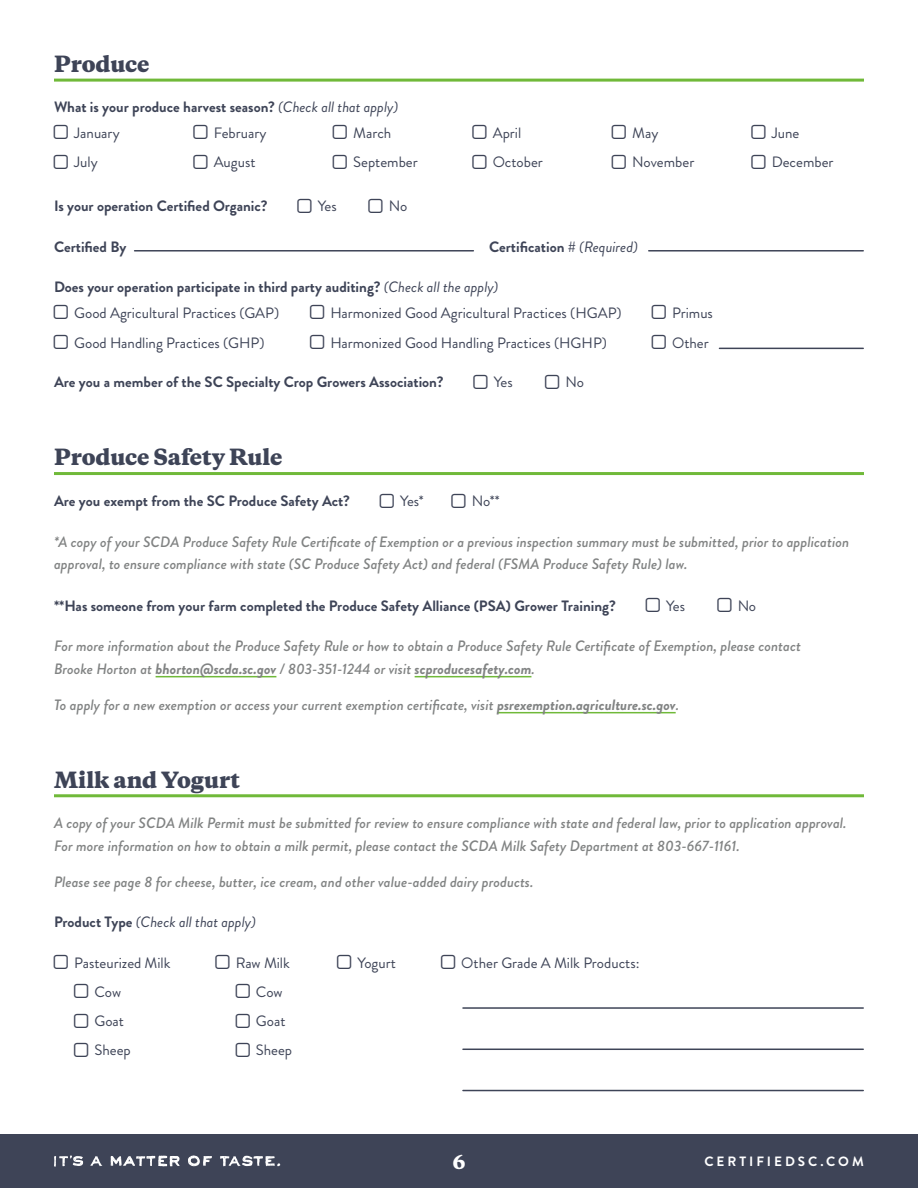
<style>
.page{position:relative;width:918px;height:1188px;background:#fff}
.page>*{position:absolute;margin:0;border:0;box-sizing:border-box;transform-origin:0 0}
.t1{font:800 21px "Copernicus";color:#3e4457}
.t2{font:800 18px "Copernicus";color:#fff}
.t3{font:italic 500 15px/22.5px "Brandon Grotesque";color:#818383}
.t4{font:700 15px "Brandon Grotesque";color:#3e4457}
.t5{font:15px/29.2px "Brandon Grotesque";color:#3e4457}
.t6{font:italic 15px "Brandon Grotesque";color:#3e4457}
.t7{font:700 13.5px "Brandon Grotesque";letter-spacing:.22em;color:#fff}
.s1{font-weight:400;font-style:italic}
.s2{font-weight:700}
.s3{font-weight:700;font-style:normal}
</style>
<div class="page">
<div style="left:0;top:1134px;width:918px;height:54px;background:#3e4457"></div>
<svg style="left:188px;top:1156px;width:24px;height:10px"></svg>
<svg style="left:111px;top:1156px;width:69px;height:11px"></svg>
<svg style="left:90px;top:1156px;width:12px;height:10px"></svg>
<svg style="left:220px;top:1156px;width:60px;height:10px"></svg>
<svg style="left:54px;top:1155px;width:29px;height:12px"></svg>
<hr style="left:649px;top:250px;width:214px;height:2px;background:#3e4457">
<hr style="left:135px;top:250px;width:338px;height:2px;background:#3e4457">
<hr style="left:54px;top:794px;width:810px;height:3px;background:#70b939">
<hr style="left:54px;top:79px;width:810px;height:3px;background:#70b939">
<hr style="left:54px;top:472px;width:810px;height:3px;background:#70b939">
<hr style="left:719px;top:348px;width:144px;height:1px;background:#3e4457">
<hr style="left:463px;top:1007px;width:400px;height:2px;background:#3e4457">
<hr style="left:463px;top:1049px;width:400px;height:1px;background:#3e4457">
<hr style="left:463px;top:1090px;width:400px;height:1px;background:#3e4457">
<hr style="left:156px;top:676px;width:120px;height:1px;background:#70b939">
<hr style="left:415px;top:676px;width:116px;height:1px;background:#70b939">
<hr style="left:497px;top:712px;width:179px;height:1px;background:#70b939">
<h1 class="t1" style="left:54px;top:50px;width:97px">Produce</h1>
<p class="t4" style="left:54px;top:97px;width:346px">What is your produce harvest season? <span class="s1">(Check all that apply)</span></p>
<p class="t5" style="left:74px;top:118px;width:47px">January<br>July</p>
<p class="t5" style="left:214px;top:118px;width:54px">February<br>August</p>
<p class="t5" style="left:353px;top:118px;width:66px">March<br>September</p>
<p class="t5" style="left:493px;top:118px;width:52px">April<br>October</p>
<p class="t5" style="left:632px;top:118px;width:64px">May<br>November</p>
<p class="t5" style="left:772px;top:118px;width:63px">June<br>December</p>
<p class="t5" style="left:318px;top:192px;width:21px">Yes</p>
<p class="t5" style="left:389px;top:192px;width:20px">No</p>
<p class="t4" style="left:54px;top:196px;width:215px">Is your operation Certified Organic?</p>
<p class="t4" style="left:54px;top:236px;width:74px">Certified By</p>
<p class="t4" style="left:489px;top:236px;width:150px">Certification # <span class="s1">(Required)</span></p>
<p class="t4" style="left:54px;top:276px;width:446px">Does your operation participate in third party auditing? <span class="s1">(Check all the apply)</span></p>
<p class="t5" style="left:74px;top:298px;width:207px;line-height:30px">Good Agricultural Practices (GAP)<br>Good Handling Practices (GHP)</p>
<p class="t5" style="left:330px;top:298px;width:293px;line-height:30px">Harmonized Good Agricultural Practices (HGAP)<br>Harmonized Good Handling Practices (HGHP)</p>
<p class="t5" style="left:672px;top:298px;width:42px">Primus</p>
<p class="t5" style="left:672px;top:328px;width:38px">Other</p>
<p class="t4" style="left:54px;top:372px;width:391px">Are you a member of the SC Specialty Crop Growers Association?</p>
<p class="t5" style="left:494px;top:368px;width:21px">Yes</p>
<p class="t5" style="left:565px;top:368px;width:20px">No</p>
<h1 class="t1" style="left:54px;top:443px;width:230px">Produce Safety Rule</h1>
<p class="t4" style="left:54px;top:491px;width:297px">Are you exempt from the SC Produce Safety Act?</p>
<p class="t5" style="left:400px;top:487px;width:25px">Yes*</p>
<p class="t5" style="left:472px;top:487px;width:29px">No**</p>
<p class="t3" style="left:54px;top:531px;width:797px">*A copy of your SCDA Produce Safety Rule Certificate of Exemption or a previous inspection summary must be submitted, prior to application approval, to ensure compliance with state (SC Produce Safety Act) and federal (FSMA Produce Safety Rule) law.</p>
<p class="t4" style="left:54px;top:595px;width:563px">**Has someone from your farm completed the Produce Safety Alliance (PSA) Grower Training?</p>
<p class="t5" style="left:666px;top:591px;width:21px">Yes</p>
<p class="t5" style="left:738px;top:591px;width:20px">No</p>
<p class="t3" style="left:54px;top:635px;width:749px">For more information about the Produce Safety Rule or how to obtain a Produce Safety Rule Certificate of Exemption, please contact<br>Brooke Horton at <span class="s2">bhorton@scda.sc.gov</span> / 803-351-1244 or visit <span class="s2">scproducesafety.com</span>.</p>
<p class="t3" style="left:54px;top:694px;width:627px">To apply for a new exemption or access your current exemption certificate, visit <span class="s2">psrexemption.agriculture.sc.gov</span>.</p>
<h1 class="t1" style="left:54px;top:765px;width:187px">Milk and Yogurt</h1>
<p class="t3" style="left:54px;top:812px;width:794px">A copy of your SCDA Milk Permit must be submitted for review to ensure compliance with state and federal law, prior to application approval.<br>For more information on how to obtain a milk permit, please contact the SCDA Milk Safety Department at 803-667-1161.</p>
<p class="t3" style="left:54px;top:870px;width:481px">Please see page 8 for cheese, butter, ice cream, and other value-added dairy products.</p>
<p class="t6" style="left:54px;top:912px;width:203px"><span class="s3">Product Type</span> (Check all that apply)</p>
<p class="t5" style="left:94px;top:948px;width:77px;text-indent:-20px">Pasteurized Milk<br>Cow<br>Goat<br>Sheep</p>
<p class="t5" style="left:256px;top:948px;width:38px;text-indent:-20px">Raw Milk<br>Cow<br>Goat<br>Sheep</p>
<p class="t5" style="left:358px;top:948px;width:40px">Yogurt</p>
<p class="t5" style="left:461px;top:948px;width:180px">Other Grade A Milk Products:</p>
<p class="t2" style="left:453px;top:1150px;width:14px">6</p>
<p class="t7" style="left:704px;top:1152px;width:161px">CERTIFIEDSC.COM</p>
</div>
